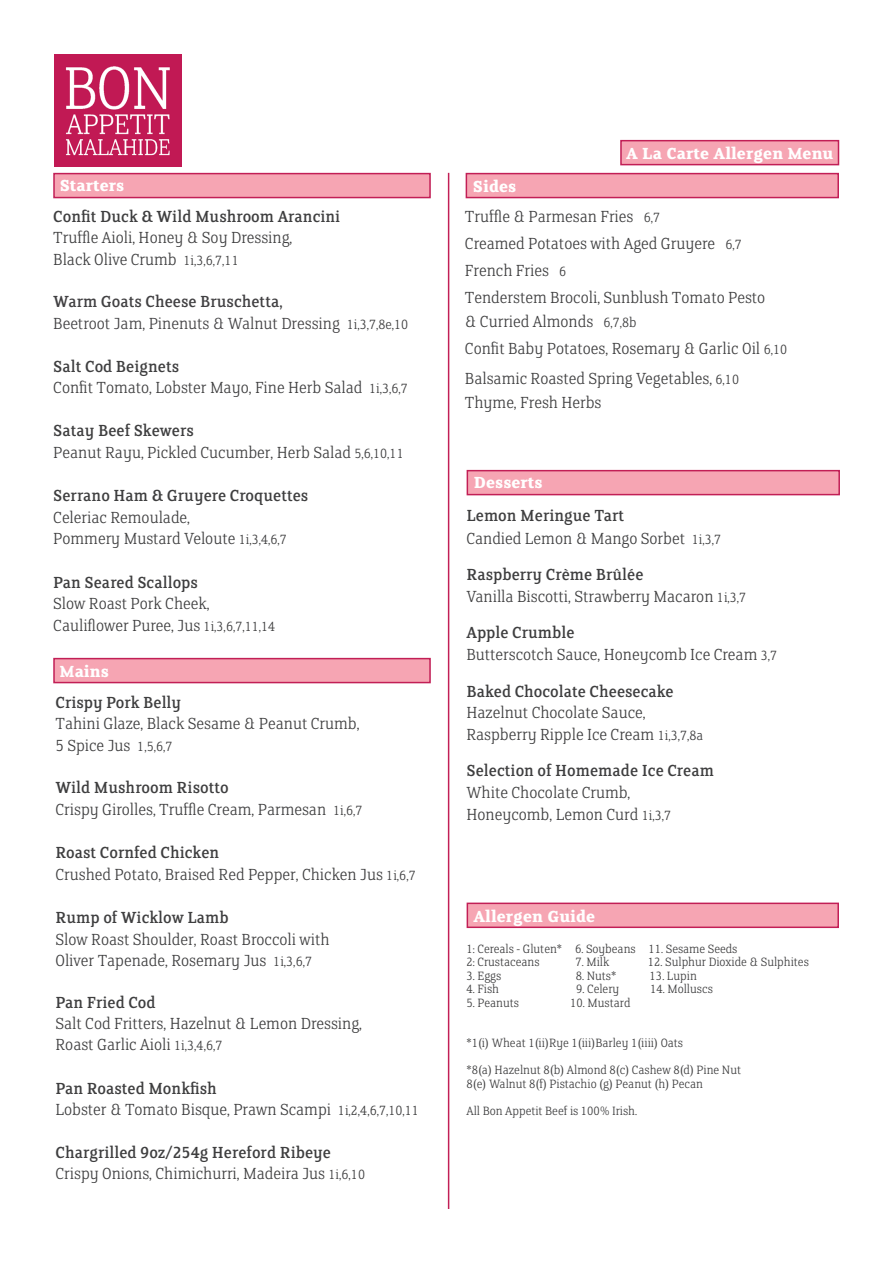
<style>
.page{position:relative;width:893px;height:1263px;background:#fff}
.page>*{position:absolute;margin:0;border:0;box-sizing:border-box;transform-origin:0 0}
.t1{font:300 18px "FS Clerkenwell";color:#3e3e3f}
.t2{font:18px "FS Clerkenwell";color:#3e3e3f}
.t3{font:700 18px "FS Clerkenwell";color:#fff}
.t4{font:300 18px "FS Clerkenwell";color:#414042}
.t5{font:18px "FS Clerkenwell";color:#414042}
.t6{font:300 13.5px "FS Clerkenwell";color:#3e3e3f}
.s1{font-size:15px}
.s2{font-size:15px;color:#3e3e3f}
</style>
<div class="page">
<img style="left:54px;top:54px;width:127px;height:112px">
<div style="left:467px;top:902px;width:372px;height:26px;background:#f6a5b3;border:2px solid #c21f56"></div>
<div style="left:466px;top:173px;width:373px;height:25px;background:#f6a5b3;border:2px solid #c21f56"></div>
<div style="left:620px;top:140px;width:219px;height:25px;background:#f6a5b3;border:2px solid #c21f56"></div>
<hr style="left:448px;top:173px;width:1px;height:1036px;background:#c21f56">
<div style="left:53px;top:173px;width:378px;height:25px;background:#f6a5b3;border:2px solid #c21f56"></div>
<div style="left:53px;top:658px;width:378px;height:25px;background:#f6a5b3;border:2px solid #c21f56"></div>
<div style="left:467px;top:470px;width:373px;height:25px;background:#f6a5b3;border:2px solid #c21f56"></div>
<p class="t3" style="left:60px;top:177px;width:66px">Starters</p>
<p class="t2" style="left:53px;top:208px;width:289px">Confit Duck &amp; Wild Mushroom Arancini</p>
<p class="t1" style="left:53px;top:229px;width:241px">Truffle Aioli, Honey &amp; Soy Dressing,</p>
<p class="t1" style="left:53px;top:251px;width:187px">Black Olive Crumb <span class="s1">1i,3,6,7,11</span></p>
<p class="t5" style="left:53px;top:293px;width:231px">Warm Goats Cheese Bruschetta,</p>
<p class="t4" style="left:53px;top:315px;width:357px">Beetroot Jam, Pinenuts &amp; Walnut Dressing <span class="s2">1i,3,7,8e,10</span></p>
<p class="t2" style="left:53px;top:358px;width:128px">Salt Cod Beignets</p>
<p class="t1" style="left:53px;top:379px;width:356px">Confit Tomato, Lobster Mayo, Fine Herb Salad <span class="s1">1i,3,6,7</span></p>
<p class="t2" style="left:53px;top:422px;width:142px">Satay Beef Skewers</p>
<p class="t1" style="left:53px;top:444px;width:352px">Peanut Rayu, Pickled Cucumber, Herb Salad <span class="s1">5,6,10,11</span></p>
<p class="t2" style="left:53px;top:487px;width:257px">Serrano Ham &amp; Gruyere Croquettes</p>
<p class="t1" style="left:53px;top:509px;width:138px">Celeriac Remoulade,</p>
<p class="t1" style="left:53px;top:531px;width:235px">Pommery Mustard Veloute <span class="s1">1i,3,4,6,7</span></p>
<p class="t2" style="left:53px;top:574px;width:146px">Pan Seared Scallops</p>
<p class="t1" style="left:53px;top:595px;width:158px">Slow Roast Pork Cheek,</p>
<p class="t1" style="left:53px;top:617px;width:224px">Cauliflower Puree, Jus <span class="s1">1i,3,6,7,11,14</span></p>
<p class="t3" style="left:60px;top:663px;width:51px">Mains</p>
<p class="t2" style="left:56px;top:694px;width:127px">Crispy Pork Belly</p>
<p class="t1" style="left:56px;top:715px;width:305px">Tahini Glaze, Black Sesame &amp; Peanut Crumb,</p>
<p class="t1" style="left:56px;top:737px;width:119px">5 Spice Jus <span class="s1">1,5,6,7</span></p>
<p class="t2" style="left:56px;top:779px;width:175px">Wild Mushroom Risotto</p>
<p class="t1" style="left:56px;top:801px;width:308px">Crispy Girolles, Truffle Cream, Parmesan <span class="s1">1i,6,7</span></p>
<p class="t2" style="left:56px;top:844px;width:165px">Roast Cornfed Chicken</p>
<p class="t1" style="left:56px;top:866px;width:362px">Crushed Potato, Braised Red Pepper, Chicken Jus <span class="s1">1i,6,7</span></p>
<p class="t2" style="left:56px;top:909px;width:175px">Rump of Wicklow Lamb</p>
<p class="t1" style="left:56px;top:931px;width:276px">Slow Roast Shoulder, Roast Broccoli with</p>
<p class="t1" style="left:56px;top:952px;width:258px">Oliver Tapenade, Rosemary Jus <span class="s1">1i,3,6,7</span></p>
<p class="t2" style="left:56px;top:994px;width:102px">Pan Fried Cod</p>
<p class="t1" style="left:56px;top:1015px;width:308px">Salt Cod Fritters, Hazelnut &amp; Lemon Dressing,</p>
<p class="t1" style="left:56px;top:1036px;width:168px">Roast Garlic Aioli <span class="s1">1i,3,4,6,7</span></p>
<p class="t2" style="left:56px;top:1079px;width:163px">Pan Roasted Monkfish</p>
<p class="t1" style="left:56px;top:1101px;width:365px">Lobster &amp; Tomato Bisque, Prawn Scampi <span class="s1">1i,2,4,6,7,10,11</span></p>
<p class="t2" style="left:56px;top:1144px;width:277px">Chargrilled 9oz/254g Hereford Ribeye</p>
<p class="t1" style="left:56px;top:1165px;width:311px">Crispy Onions, Chimichurri, Madeira Jus <span class="s1">1i,6,10</span></p>
<p class="t3" style="left:473px;top:177px;width:45px">Sides</p>
<p class="t3" style="left:626px;top:144px;width:209px">A La Carte Allergen Menu</p>
<p class="t1" style="left:465px;top:208px;width:197px">Truffle &amp; Parmesan Fries <span class="s1">6,7</span></p>
<p class="t1" style="left:465px;top:235px;width:278px">Creamed Potatoes with Aged Gruyere <span class="s1">6,7</span></p>
<p class="t1" style="left:465px;top:262px;width:103px">French Fries <span class="s1">6</span></p>
<p class="t1" style="left:465px;top:289px;width:302px">Tenderstem Brocoli, Sunblush Tomato Pesto</p>
<p class="t1" style="left:465px;top:313px;width:173px">&amp; Curried Almonds <span class="s1">6,7,8b</span></p>
<p class="t1" style="left:465px;top:340px;width:324px">Confit Baby Potatoes, Rosemary &amp; Garlic Oil <span class="s1">6,10</span></p>
<p class="t1" style="left:465px;top:370px;width:276px">Balsamic Roasted Spring Vegetables, <span class="s1">6,10</span></p>
<p class="t1" style="left:465px;top:394px;width:138px">Thyme, Fresh Herbs</p>
<p class="t3" style="left:474px;top:474px;width:70px">Desserts</p>
<p class="t2" style="left:466px;top:507px;width:159px">Lemon Meringue Tart</p>
<p class="t1" style="left:466px;top:530px;width:256px">Candied Lemon &amp; Mango Sorbet <span class="s1">1i,3,7</span></p>
<p class="t2" style="left:466px;top:566px;width:179px">Raspberry Crème Brûlée</p>
<p class="t1" style="left:466px;top:588px;width:281px">Vanilla Biscotti, Strawberry Macaron <span class="s1">1i,3,7</span></p>
<p class="t2" style="left:466px;top:624px;width:110px">Apple Crumble</p>
<p class="t1" style="left:466px;top:646px;width:312px">Butterscotch Sauce, Honeycomb Ice Cream <span class="s1">3,7</span></p>
<p class="t2" style="left:466px;top:683px;width:209px">Baked Chocolate Cheesecake</p>
<p class="t1" style="left:466px;top:704px;width:181px">Hazelnut Chocolate Sauce,</p>
<p class="t1" style="left:466px;top:726px;width:238px">Raspberry Ripple Ice Cream <span class="s1">1i,3,7,8a</span></p>
<p class="t2" style="left:466px;top:762px;width:249px">Selection of Homemade Ice Cream</p>
<p class="t1" style="left:466px;top:784px;width:165px">White Chocolate Crumb,</p>
<p class="t1" style="left:466px;top:806px;width:206px">Honeycomb, Lemon Curd <span class="s1">1i,3,7</span></p>
<p class="t3" style="left:473px;top:907px;width:123px">Allergen Guide</p>
<p class="t6" style="left:466px;top:942px;width:273px">1: Cereals - Gluten* 6. Soybeans 11. Sesame Seeds</p>
<p class="t6" style="left:466px;top:956px;width:75px">2: Crustaceans</p>
<p class="t6" style="left:575px;top:956px;width:35px">7. Milk</p>
<p class="t6" style="left:648px;top:956px;width:162px">12. Sulphur Dioxide &amp; Sulphites</p>
<p class="t6" style="left:466px;top:969px;width:36px">3. Eggs</p>
<p class="t6" style="left:576px;top:969px;width:42px">8. Nuts*</p>
<p class="t6" style="left:650px;top:969px;width:49px">13. Lupin</p>
<p class="t6" style="left:466px;top:983px;width:34px">4. Fish</p>
<p class="t6" style="left:576px;top:983px;width:45px">9. Celery</p>
<p class="t6" style="left:650px;top:983px;width:64px">14. Molluscs</p>
<p class="t6" style="left:466px;top:996px;width:54px">5. Peanuts</p>
<p class="t6" style="left:570px;top:996px;width:62px">10. Mustard</p>
<p class="t6" style="left:466px;top:1037px;width:218px">*1(i) Wheat 1(ii)Rye 1(iii)Barley 1(iiii) Oats</p>
<p class="t6" style="left:466px;top:1064px;width:276px">*8(a) Hazelnut 8(b) Almond 8(c) Cashew 8(d) Pine Nut</p>
<p class="t6" style="left:466px;top:1077px;width:238px">8(e) Walnut 8(f) Pistachio (g) Peanut (h) Pecan</p>
<p class="t6" style="left:466px;top:1104px;width:172px">All Bon Appetit Beef is 100% Irish.</p>
</div>
